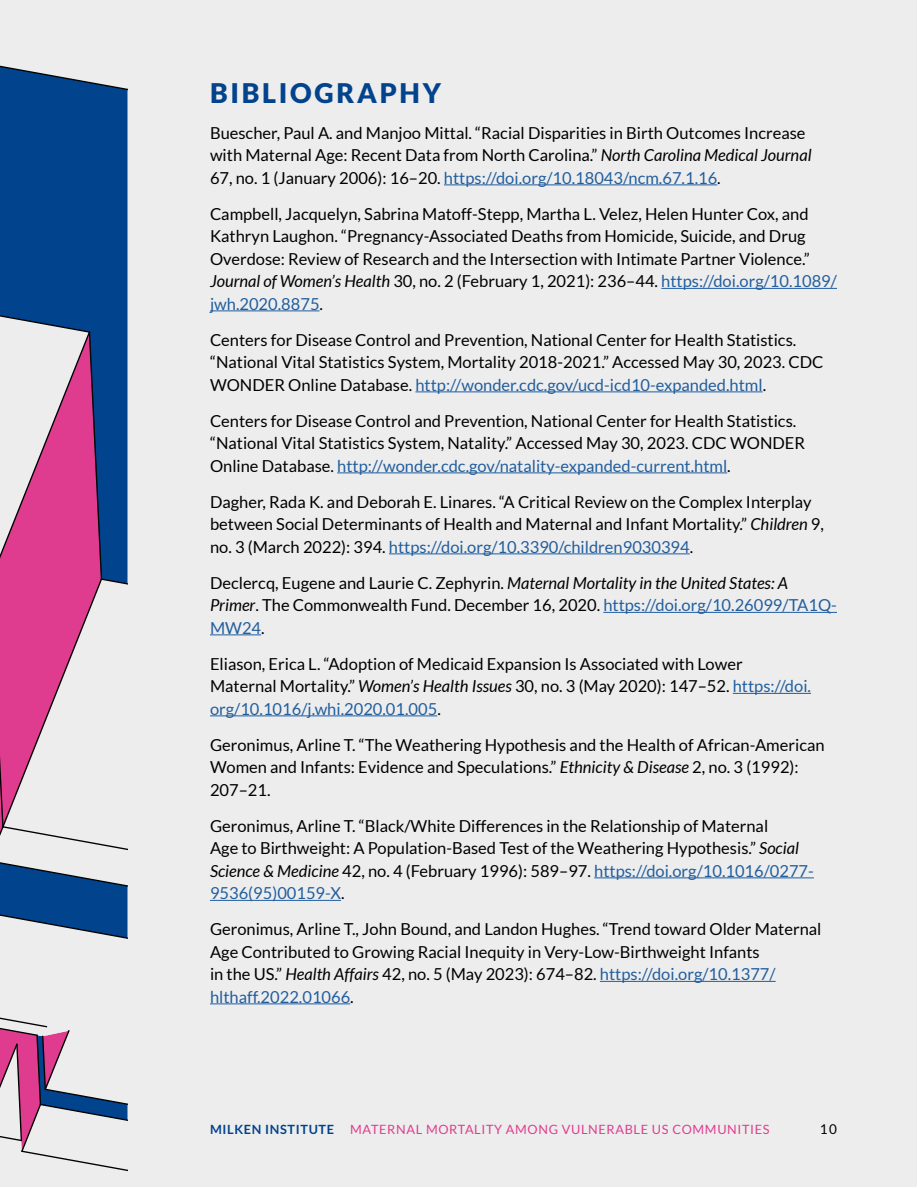
<style>
.page{position:relative;width:918px;height:1188px;background:#fff}
.page>*{position:absolute;margin:0;border:0;box-sizing:border-box;transform-origin:0 0}
.t1{font:900 27px "Lato";letter-spacing:.1em;color:#02438d}
.t2{font:16.5px/22.5px "Lato";color:#000}
.t3{font:13.5px "Lato";color:#000}
.t4{font:12.75px "Lato";letter-spacing:.05em;color:#e03c8f}
.t5{font:700 12.75px "Lato";letter-spacing:.05em;color:#02438d}
.s1{font-style:italic}
.s2{color:#215e9e}
</style>
<div class="page">
<div style="left:1px;top:1px;width:916px;height:1186px;background:#ededed"></div>
<hr style="left:444px;top:184px;width:273px;height:1px;background:#215e9e">
<hr style="left:661px;top:288px;width:176px;height:1px;background:#215e9e">
<hr style="left:210px;top:310px;width:110px;height:1px;background:#215e9e">
<hr style="left:415px;top:391px;width:348px;height:1px;background:#215e9e">
<hr style="left:337px;top:472px;width:390px;height:1px;background:#215e9e">
<hr style="left:389px;top:553px;width:301px;height:1px;background:#215e9e">
<hr style="left:603px;top:612px;width:234px;height:1px;background:#215e9e">
<hr style="left:210px;top:634px;width:51px;height:1px;background:#215e9e">
<hr style="left:733px;top:693px;width:78px;height:1px;background:#215e9e">
<hr style="left:210px;top:715px;width:227px;height:1px;background:#215e9e">
<hr style="left:594px;top:877px;width:220px;height:1px;background:#215e9e">
<hr style="left:210px;top:900px;width:131px;height:1px;background:#215e9e">
<hr style="left:600px;top:981px;width:176px;height:1px;background:#215e9e">
<hr style="left:210px;top:1003px;width:140px;height:1px;background:#215e9e">
<svg style="left:0;top:0;width:157px;height:1187px"></svg>
<h1 class="t1" style="left:210px;top:77px;width:233px">BIBLIOGRAPHY</h1>
<p class="t2" style="left:210px;top:121px;width:603px">Buescher, Paul A. and Manjoo Mittal. “Racial Disparities in Birth Outcomes Increase with Maternal Age: Recent Data from North Carolina.” <span class="s1">North Carolina Medical Journal<br></span>67, no. 1 (January 2006): 16–20. <span class="s2">https://doi.org/10.18043/ncm.67.1.16</span>.</p>
<p class="t2" style="left:210px;top:202px;width:629px">Campbell, Jacquelyn, Sabrina Matoff-Stepp, Martha L. Velez, Helen Hunter Cox, and Kathryn Laughon. “Pregnancy-Associated Deaths from Homicide, Suicide, and Drug Overdose: Review of Research and the Intersection with Intimate Partner Violence.” <span class="s1">Journal of Women’s Health</span> 30, no. 2 (February 1, 2021): 236–44. <span class="s2">https://doi.org/10.1089/ jwh.2020.8875</span>.</p>
<p class="t2" style="left:210px;top:328px;width:615px">Centers for Disease Control and Prevention, National Center for Health Statistics. “National Vital Statistics System, Mortality 2018-2021.” Accessed May 30, 2023. CDC<br>WONDER Online Database. <span class="s2">http://wonder.cdc.gov/ucd-icd10-expanded.html</span>.</p>
<p class="t2" style="left:210px;top:409px;width:597px">Centers for Disease Control and Prevention, National Center for Health Statistics. “National Vital Statistics System, Natality.” Accessed May 30, 2023. CDC WONDER<br>Online Database. <span class="s2">http://wonder.cdc.gov/natality-expanded-current.html</span>.</p>
<p class="t2" style="left:210px;top:490px;width:615px">Dagher, Rada K. and Deborah E. Linares. “A Critical Review on the Complex Interplay between Social Determinants of Health and Maternal and Infant Mortality.” <span class="s1">Children</span> 9, no. 3 (March 2022): 394. <span class="s2">https://doi.org/10.3390/children9030394</span>.</p>
<p class="t2" style="left:210px;top:571px;width:628px">Declercq, Eugene and Laurie C. Zephyrin. <span class="s1">Maternal Mortality in the United States: A<br>Primer</span>. The Commonwealth Fund. December 16, 2020. <span class="s2">https://doi.org/10.26099/TA1Q-<br>MW24</span>.</p>
<p class="t2" style="left:210px;top:653px;width:603px">Eliason, Erica L. “Adoption of Medicaid Expansion Is Associated with Lower<br>Maternal Mortality.” <span class="s1">Women’s Health Issues</span> 30, no. 3 (May 2020): 147–52. <span class="s2">https://doi. org/10.1016/j.whi.2020.01.005</span>.</p>
<p class="t2" style="left:210px;top:734px;width:616px">Geronimus, Arline T. “The Weathering Hypothesis and the Health of African-American<br>Women and Infants: Evidence and Speculations.” <span class="s1">Ethnicity &amp; Disease</span> 2, no. 3 (1992):<br>207–21.</p>
<p class="t2" style="left:210px;top:815px;width:605px">Geronimus, Arline T. “Black/White Differences in the Relationship of Maternal<br>Age to Birthweight: A Population-Based Test of the Weathering Hypothesis.” <span class="s1">Social Science &amp; Medicine</span> 42, no. 4 (February 1996): 589–97. <span class="s2">https://doi.org/10.1016/0277- 9536(95)00159-X</span>.</p>
<p class="t2" style="left:210px;top:918px;width:613px">Geronimus, Arline T., John Bound, and Landon Hughes. “Trend toward Older Maternal Age Contributed to Growing Racial Inequity in Very-Low-Birthweight Infants<br>in the US.” <span class="s1">Health Affairs</span> 42, no. 5 (May 2023): 674–82. <span class="s2">https://doi.org/10.1377/ hlthaff.2022.01066</span>.</p>
<p class="t5" style="left:210px;top:1122px;width:126px">MILKEN INSTITUTE</p>
<p class="t4" style="left:350px;top:1122px;width:421px">MATERNAL MORTALITY AMONG VULNERABLE US COMMUNITIES</p>
<p class="t3" style="left:820px;top:1122px;width:19px">10</p>
</div>
